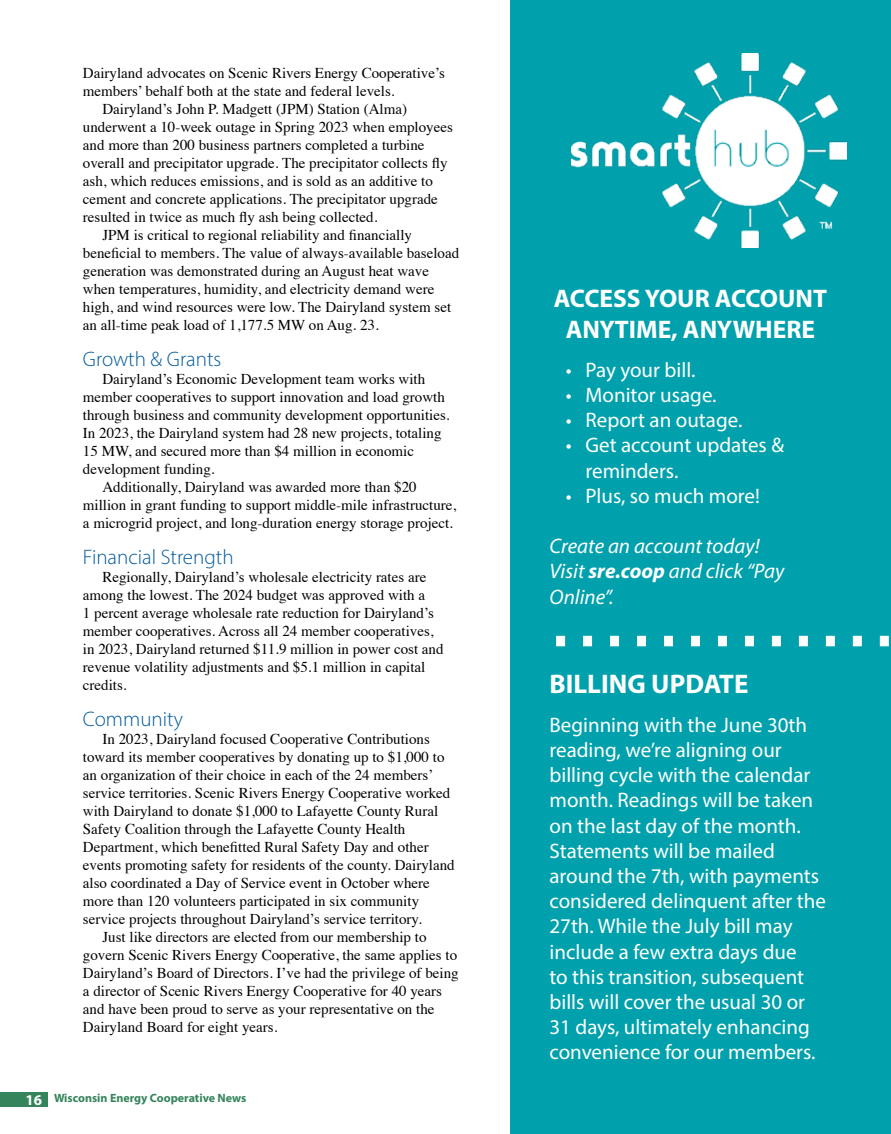
<style>
.page{position:relative;width:891px;height:1134px;background:#fff}
.page>*{position:absolute;margin:0;border:0;box-sizing:border-box;transform-origin:0 0}
.t1{font:700 27px "Myriad Pro";color:#fff}
.t2{font:700 25.5px/30.6px "Myriad Pro";color:#fff;text-align:center}
.t3{font:21px/25.2px "Myriad Pro";color:#fff}
.t4{font:italic 21px/25.2px "Myriad Pro";color:#fff}
.t5{font:300 21px "Myriad Pro";color:#005a9c}
.t6{font:15px/18px "Times";color:#000}
.t7{font:700 12px "Myriad Pro";color:#35845c}
.s1{font-size:15px;color:#fff}
.s2{font-weight:700}
</style>
<div class="page">
<div style="left:0;top:1093px;width:48px;height:14px;background:#35845c"></div>
<div style="left:511px;top:0;width:380px;height:1134px;background:#00a1ac"></div>
<img style="left:571px;top:53px;width:276px;height:194px">
<svg style="left:556px;top:636px;width:333px;height:10px"></svg>
<p class="t6" style="left:83px;top:63px;width:364px">Dairyland advocates on Scenic Rivers Energy Cooperative’s</p>
<p class="t6" style="left:83px;top:81px;width:313px">members’ behalf both at the state and federal levels.</p>
<p class="t6" style="left:102px;top:99px;width:306px">Dairyland’s John P. Madgett (JPM) Station (Alma)</p>
<p class="t6" style="left:83px;top:117px;width:371px">underwent a 10-week outage in Spring 2023 when employees</p>
<p class="t6" style="left:83px;top:135px;width:343px">and more than 200 business partners completed a turbine</p>
<p class="t6" style="left:83px;top:153px;width:366px">overall and precipitator upgrade. The precipitator collects fly</p>
<p class="t6" style="left:83px;top:171px;width:351px">ash, which reduces emissions, and is sold as an additive to</p>
<p class="t6" style="left:83px;top:189px;width:357px">cement and concrete applications. The precipitator upgrade</p>
<p class="t6" style="left:83px;top:207px;width:296px">resulted in twice as much fly ash being collected.</p>
<p class="t6" style="left:102px;top:225px;width:311px">JPM is critical to regional reliability and financially</p>
<p class="t6" style="left:83px;top:243px;width:378px">beneficial to members. The value of always-available baseload</p>
<p class="t6" style="left:83px;top:261px;width:348px">generation was demonstrated during an August heat wave</p>
<p class="t6" style="left:83px;top:279px;width:353px">when temperatures, humidity, and electricity demand were</p>
<p class="t6" style="left:83px;top:297px;width:370px">high, and wind resources were low. The Dairyland system set</p>
<p class="t6" style="left:83px;top:315px;width:297px">an all-time peak load of 1,177.5 MW on Aug. 23.</p>
<h3 class="t5" style="left:83px;top:346px;width:140px">Growth &amp; Grants</h3>
<p class="t6" style="left:102px;top:369px;width:324px">Dairyland’s Economic Development team works with</p>
<p class="t6" style="left:83px;top:387px;width:364px">member cooperatives to support innovation and load growth</p>
<p class="t6" style="left:83px;top:405px;width:368px">through business and community development opportunities.</p>
<p class="t6" style="left:83px;top:423px;width:360px">In 2023, the Dairyland system had 28 new projects, totaling</p>
<p class="t6" style="left:83px;top:441px;width:333px">15 MW, and secured more than $4 million in economic</p>
<p class="t6" style="left:83px;top:459px;width:133px">development funding.</p>
<p class="t6" style="left:102px;top:477px;width:316px">Additionally, Dairyland was awarded more than $20</p>
<p class="t6" style="left:83px;top:495px;width:375px">million in grant funding to support middle-mile infrastructure,</p>
<p class="t6" style="left:83px;top:513px;width:372px">a microgrid project, and long-duration energy storage project.</p>
<h3 class="t5" style="left:83px;top:544px;width:152px">Financial Strength</h3>
<p class="t6" style="left:83px;top:567px;width:362px;text-indent:20px">Regionally, Dairyland’s wholesale electricity rates are among the lowest. The 2024 budget was approved with a<br>1 percent average wholesale rate reduction for Dairyland’s member cooperatives. Across all 24 member cooperatives, in 2023, Dairyland returned $11.9 million in power cost and revenue volatility adjustments and $5.1 million in capital credits.</p>
<h3 class="t5" style="left:83px;top:706px;width:102px">Community</h3>
<p class="t6" style="left:102px;top:729px;width:329px">In 2023, Dairyland focused Cooperative Contributions</p>
<p class="t6" style="left:83px;top:747px;width:363px">toward its member cooperatives by donating up to $1,000 to</p>
<p class="t6" style="left:83px;top:765px;width:352px">an organization of their choice in each of the 24 members’</p>
<p class="t6" style="left:83px;top:783px;width:369px">service territories. Scenic Rivers Energy Cooperative worked</p>
<p class="t6" style="left:83px;top:801px;width:357px">with Dairyland to donate $1,000 to Lafayette County Rural</p>
<p class="t6" style="left:83px;top:819px;width:324px">Safety Coalition through the Lafayette County Health</p>
<p class="t6" style="left:83px;top:837px;width:347px">Department, which benefitted Rural Safety Day and other</p>
<p class="t6" style="left:83px;top:855px;width:373px">events promoting safety for residents of the county. Dairyland</p>
<p class="t6" style="left:83px;top:873px;width:348px">also coordinated a Day of Service event in October where</p>
<p class="t6" style="left:83px;top:891px;width:338px">more than 120 volunteers participated in six community</p>
<p class="t6" style="left:83px;top:909px;width:340px">service projects throughout Dairyland’s service territory.</p>
<p class="t6" style="left:102px;top:927px;width:326px">Just like directors are elected from our membership to</p>
<p class="t6" style="left:83px;top:945px;width:376px">govern Scenic Rivers Energy Cooperative, the same applies to</p>
<p class="t6" style="left:83px;top:963px;width:377px">Dairyland’s Board of Directors. I’ve had the privilege of being</p>
<p class="t6" style="left:83px;top:981px;width:361px">a director of Scenic Rivers Energy Cooperative for 40 years</p>
<p class="t6" style="left:83px;top:999px;width:353px">and have been proud to serve as your representative on the</p>
<p class="t6" style="left:83px;top:1017px;width:196px">Dairyland Board for eight years.</p>
<p class="t7" style="left:25px;top:1091px;width:222px"><span class="s1">16</span> Wisconsin Energy Cooperative News</p>
<h2 class="t2" style="left:554px;top:283px;width:275px">ACCESS YOUR ACCOUNT<br>ANYTIME, ANYWHERE</h2>
<h3 class="t3" style="left:566px;top:357px;width:131px">• Pay your bill.</h3>
<h3 class="t3" style="left:566px;top:382px;width:152px">• Monitor usage.</h3>
<h3 class="t3" style="left:566px;top:407px;width:178px">• Report an outage.</h3>
<h3 class="t3" style="left:586px;top:432px;width:200px;text-indent:-20px">• Get account updates &amp; reminders.</h3>
<h3 class="t3" style="left:566px;top:483px;width:195px">• Plus, so much more!</h3>
<h3 class="t4" style="left:550px;top:533px;width:236px">Create an account today!<br>Visit <span class="s2">sre.coop</span> and click “Pay<br>Online”.</h3>
<h1 class="t1" style="left:549px;top:666px;width:200px">BILLING UPDATE</h1>
<p class="t3" style="left:549px;top:712px;width:278px">Beginning with the June 30th reading, we’re aligning our billing cycle with the calendar month. Readings will be taken on the last day of the month.<br>Statements will be mailed around the 7th, with payments considered delinquent after the<br>27th. While the July bill may include a few extra days due<br>to this transition, subsequent bills will cover the usual 30 or<br>31 days, ultimately enhancing convenience for our members.</p>
</div>
